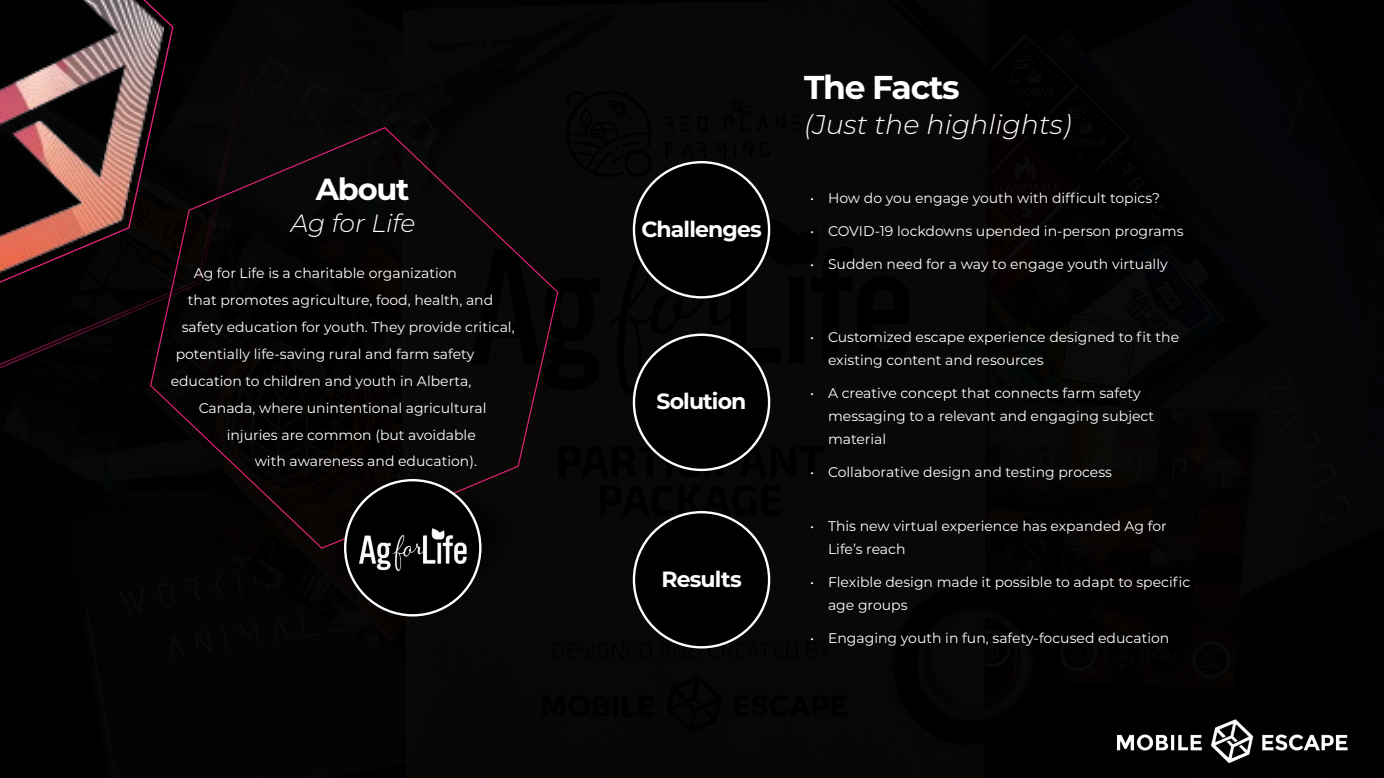
<style>
.page{position:relative;width:1384px;height:778px;background:#000}
.page>*{position:absolute;margin:0;border:0;box-sizing:border-box;transform-origin:0 0}
.t1{font:700 33px "Montserrat";letter-spacing:-.035em;color:#fff}
.t2{font:700 30.6px "Montserrat";letter-spacing:-.04em;color:#fff}
.t3{font:italic 300 27px "Montserrat";color:#fff}
.t4{font:italic 300 25px "Montserrat";color:#fff}
.t5{font:700 22px "Montserrat";letter-spacing:-.04em;color:#fff}
.t6{font:14px/23px "Montserrat";color:#fff}
</style>
<div class="page">
<svg style="left:0;top:0;width:259px;height:369px"></svg>
<img style="left:0;top:0;width:174px;height:324px">
<img style="left:1117px;top:720px;width:231px;height:42px">
<svg style="left:149px;top:126px;width:410px;height:423px"></svg>
<div style="left:345px;top:480px;width:135px;height:135px;background:#000;border-radius:50%"></div>
<img style="left:354px;top:528px;width:118px;height:51px">
<h2 class="t2" style="left:316px;top:167px;width:95px">About</h2>
<h3 class="t4" style="left:291px;top:206px;width:126px">Ag for Life</h3>
<p class="t6" style="left:194px;top:261px;width:265px">Ag for Life is a charitable organization</p>
<p class="t6" style="left:188px;top:288px;width:307px">that promotes agriculture, food, health, and</p>
<p class="t6" style="left:182px;top:315px;width:334px">safety education for youth. They provide critical,</p>
<p class="t6" style="left:176px;top:342px;width:300px">potentially life-saving rural and farm safety</p>
<p class="t6" style="left:171px;top:369px;width:302px">education to children and youth in Alberta,</p>
<p class="t6" style="left:199px;top:396px;width:289px">Canada, where unintentional agricultural</p>
<p class="t6" style="left:227px;top:423px;width:251px">injuries are common (but avoidable</p>
<p class="t6" style="left:255px;top:449px;width:224px">with awareness and education).</p>
<h3 class="t5" style="left:641px;top:213px;width:122px">Challenges</h3>
<h3 class="t5" style="left:657px;top:385px;width:91px">Solution</h3>
<h3 class="t5" style="left:661px;top:563px;width:82px">Results</h3>
<h1 class="t1" style="left:804px;top:63px;width:157px">The Facts</h1>
<h3 class="t3" style="left:804px;top:106px;width:269px">(Just the highlights)</h3>
<p class="t6" style="left:810px;top:186px;width:351px">• How do you engage youth with difficult topics?</p>
<p class="t6" style="left:810px;top:219px;width:375px">• COVID-19 lockdowns upended in-person programs</p>
<p class="t6" style="left:810px;top:252px;width:359px">• Sudden need for a way to engage youth virtually</p>
<p class="t6" style="left:828px;top:325px;width:353px;text-indent:-18px">• Customized escape experience designed to fit the existing content and resources</p>
<p class="t6" style="left:828px;top:381px;width:328px;text-indent:-18px">• A creative concept that connects farm safety messaging to a relevant and engaging subject material</p>
<p class="t6" style="left:810px;top:460px;width:304px">• Collaborative design and testing process</p>
<p class="t6" style="left:828px;top:514px;width:340px;text-indent:-18px">• This new virtual experience has expanded Ag for<br>Life’s reach</p>
<p class="t6" style="left:828px;top:570px;width:364px;text-indent:-18px">• Flexible design made it possible to adapt to specific age groups</p>
<p class="t6" style="left:810px;top:626px;width:361px">• Engaging youth in fun, safety-focused education</p>
</div>
